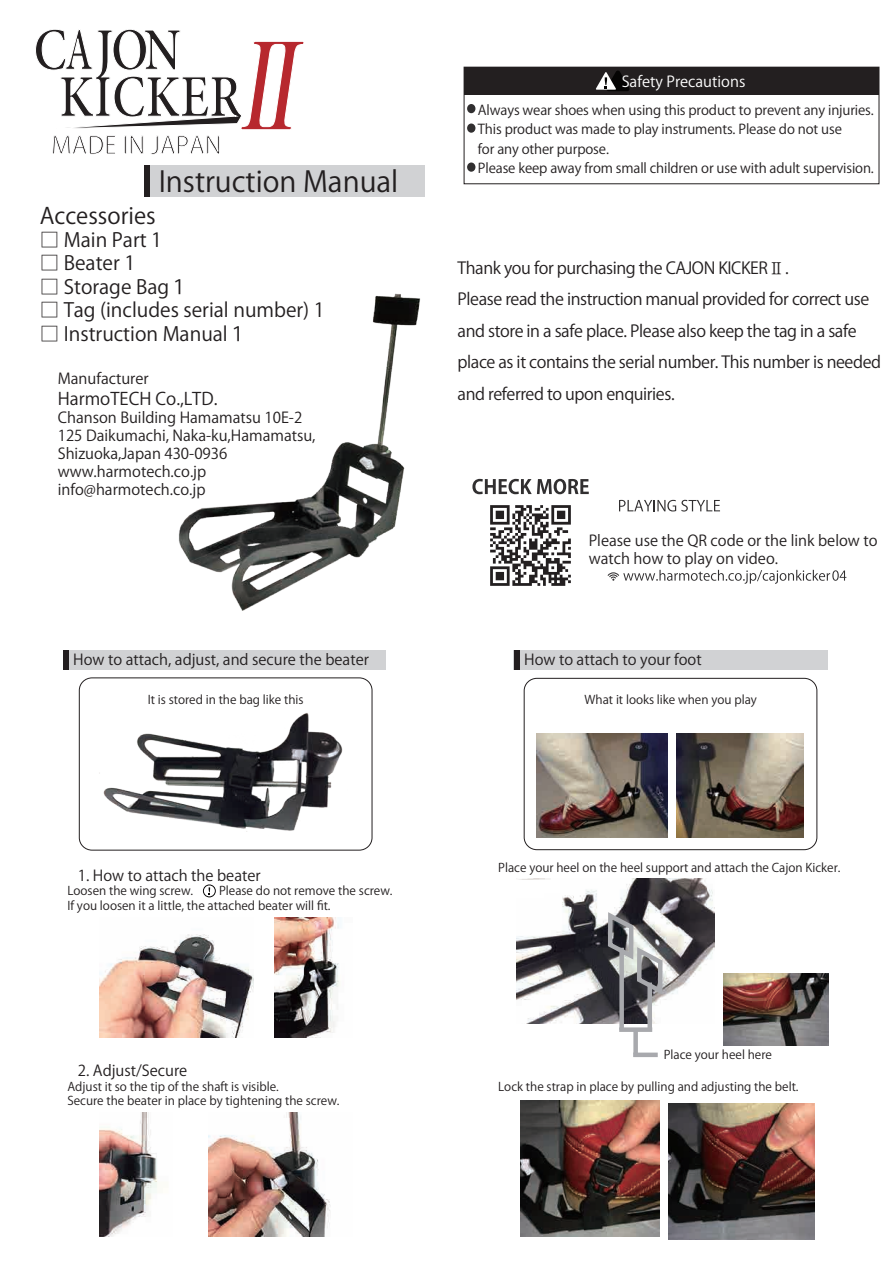
<style>
.page{position:relative;width:893px;height:1263px;background:#fff}
.page>*{position:absolute;margin:0;border:0;box-sizing:border-box;transform-origin:0 0}
.t1{font:28.5px "Koz Go Pr 6 N";color:#231f20}
.t2{font:22.5px "Koz Go Pr 6 N";color:#231f20}
.t3{font:19.5px "Koz Go Pr 6 N";color:#231f20}
.t4{font:17.25px "Koz Go Pr 6 N";color:#231f20}
.t5{font:16.5px/31.5px "Koz Go Pr 6 N";letter-spacing:-.025em;color:#231f20}
.t6{font:15px/18px "Koz Go Pr 6 N";color:#231f20}
.t7{font:15px "Koz Go Pr 6 N";color:#fff}
.t8{font:13.5px/19.5px "Koz Go Pr 6 N";letter-spacing:-.01em;color:#231f20}
.t9{font:12px/14.4px "Koz Go Pr 6 N";color:#231f20}
.s1{font-family:"Kaiti EGP Medium SJIS";font-size:18px}
</style>
<div class="page">
<div style="left:146px;top:166px;width:279px;height:31px;background:#d1d2d4"></div>
<div style="left:144px;top:166px;width:5px;height:31px;background:#231f20"></div>
<div style="left:464px;top:67px;width:415px;height:28px;background:#231f20"></div>
<div style="left:464px;top:67px;width:415px;height:117px;border:1px solid #231f20"></div>
<div style="left:467px;top:104px;width:8px;height:9px;background:#312f30;border-radius:50%"></div>
<div style="left:467px;top:124px;width:8px;height:9px;background:#312f30;border-radius:50%"></div>
<div style="left:467px;top:163px;width:8px;height:9px;background:#312f30;border-radius:50%"></div>
<svg style="left:596px;top:71px;width:34px;height:20px"></svg>
<img style="left:490px;top:505px;width:81px;height:81px">
<svg style="left:472px;top:479px;width:117px;height:15px"></svg>
<svg style="left:619px;top:500px;width:101px;height:11px"></svg>
<svg style="left:608px;top:570px;width:238px;height:14px"></svg>
<img style="left:179px;top:293px;width:242px;height:317px">
<svg style="left:35px;top:29px;width:269px;height:125px"></svg>
<div style="left:513px;top:650px;width:315px;height:19px;background:#d1d2d4"></div>
<div style="left:514px;top:650px;width:5px;height:19px;background:#231f20"></div>
<img style="left:517px;top:878px;width:197px;height:145px">
<svg style="left:606px;top:908px;width:60px;height:89px;background:#7e7e81"></svg>
<div style="left:619px;top:948px;width:5px;height:82px;background:#a8a9ad"></div>
<div style="left:619px;top:1027px;width:33px;height:5px;background:#a8a9ad"></div>
<div style="left:647px;top:982px;width:5px;height:48px;background:#a8a9ad"></div>
<div style="left:633px;top:1030px;width:5px;height:23px;background:#a8a9ad"></div>
<div style="left:633px;top:1052px;width:25px;height:5px;background:#a8a9ad"></div>
<div style="left:517px;top:886px;width:27px;height:11px;background:#fff"></div>
<div style="left:524px;top:678px;width:293px;height:172px;border:1px solid #231f20;border-radius:13px"></div>
<img style="left:536px;top:734px;width:132px;height:103px">
<img style="left:676px;top:734px;width:128px;height:103px">
<img style="left:723px;top:973px;width:105px;height:72px">
<img style="left:520px;top:1100px;width:139px;height:136px">
<img style="left:668px;top:1103px;width:147px;height:136px">
<img style="left:99px;top:934px;width:155px;height:103px">
<img style="left:275px;top:917px;width:64px;height:120px">
<img style="left:99px;top:1113px;width:58px;height:123px">
<img style="left:209px;top:1113px;width:122px;height:123px">
<div style="left:65px;top:650px;width:321px;height:20px;background:#d1d2d4"></div>
<div style="left:63px;top:650px;width:5px;height:20px;background:#231f20"></div>
<div style="left:508px;top:880px;width:52px;height:12px;background:#fff"></div>
<div style="left:79px;top:677px;width:293px;height:173px;border:1px solid #231f20;border-radius:13px"></div>
<img style="left:94px;top:713px;width:263px;height:138px">
<svg style="left:203px;top:884px;width:13px;height:13px"></svg>
<svg style="left:204px;top:885px;width:11px;height:11px"></svg>
<h1 class="t1" style="left:159px;top:165px;width:241px">Instruction Manual</h1>
<h2 class="t2" style="left:40px;top:203px;width:118px">Accessories</h2>
<h3 class="t3" style="left:40px;top:229px;width:124px">□ Main Part 1</h3>
<h3 class="t3" style="left:40px;top:252px;width:97px">□ Beater 1</h3>
<h3 class="t3" style="left:40px;top:276px;width:150px">□ Storage Bag１</h3>
<h3 class="t3" style="left:40px;top:299px;width:286px">□ Tag (includes serial number) 1</h3>
<h3 class="t3" style="left:40px;top:322px;width:209px">□ Instruction Manual１</h3>
<p class="t6" style="left:58px;top:370px;width:92px">Manufacturer</p>
<h3 class="t4" style="left:58px;top:388px;width:161px">HarmoTECH Co.,LTD.</h3>
<p class="t6" style="left:58px;top:408px;width:259px">Chanson Building Hamamatsu 10E-2<br>125 Daikumachi, Naka-ku,Hamamatsu,<br>Shizuoka,Japan 430-0936 www.harmotech.co.jp info@harmotech.co.jp</p>
<p class="t7" style="left:622px;top:73px;width:125px">Safety Precautions</p>
<p class="t8" style="left:478px;top:100px;width:397px">Always wear shoes when using this product to prevent any injuries.<br>This product was made to play instruments. Please do not use<br>for any other purpose.<br>Please keep away from small children or use with adult supervision.</p>
<p class="t5" style="left:458px;top:252px;width:425px">Thank you for purchasing the CAJON KICKER<span class="s1">Ⅱ</span>.<br>Please read the instruction manual provided for correct use and store in a safe place. Please also keep the tag in a safe place as it contains the serial number. This number is needed and referred to upon enquiries.</p>
<p class="t6" style="left:589px;top:532px;width:290px">Please use the QR code or the link below to watch how to play on video.</p>
<p class="t6" style="left:73px;top:651px;width:297px">How to attach, adjust, and secure the beater</p>
<p class="t6" style="left:524px;top:651px;width:179px">How to attach to your foot</p>
<p class="t9" style="left:148px;top:692px;width:157px">It is stored in the bag like this</p>
<p class="t9" style="left:585px;top:692px;width:174px">What it looks like when you play</p>
<p class="t6" style="left:78px;top:867px;width:184px">1. How to attach the beater</p>
<p class="t9" style="left:67px;top:884px;width:326px">Loosen the wing screw. 　 Please do not remove the screw.<br>If you loosen it a little, the attached beater will fit.</p>
<p class="t6" style="left:78px;top:1062px;width:111px">2. Adjust/Secure</p>
<p class="t9" style="left:67px;top:1079px;width:273px">Adjust it so the tip of the shaft is visible.<br>Secure the beater in place by tightening the screw.</p>
<p class="t9" style="left:498px;top:860px;width:344px">Place your heel on the heel support and attach the Cajon Kicker.</p>
<p class="t9" style="left:664px;top:1048px;width:110px">Place your heel here</p>
<p class="t9" style="left:498px;top:1079px;width:302px">Lock the strap in place by pulling and adjusting the belt.</p>
</div>
